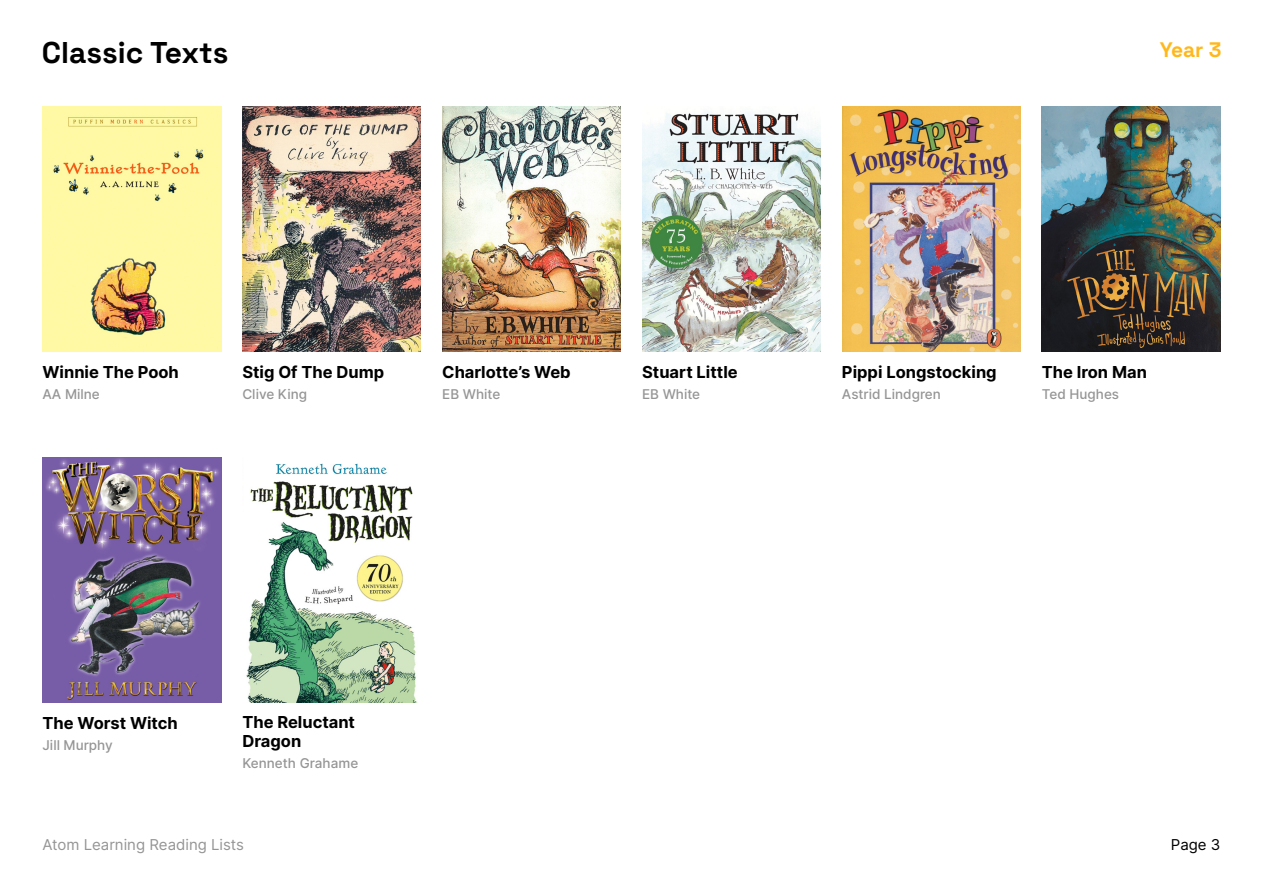
<style>
.page{position:relative;width:1263px;height:893px;background:#fff}
.page>*{position:absolute;margin:0;border:0;box-sizing:border-box;transform-origin:0 0}
.t1{font:700 30px "Space Grotesk";color:#000}
.t2{font:700 21px "Space Grotesk";color:#ffb81c}
.Paragraph_Style_1{font:700 16.5px "Inter";color:#000}
.t3{font:15px "Inter";color:#959595}
.t4{font:15px "Inter";color:#000}
.Paragraph_Style_2{font:500 13.5px "Inter";color:#959595}
</style>
<div class="page">
<img style="left:43px;top:106px;width:178px;height:245px">
<img style="left:242px;top:106px;width:179px;height:245px">
<img style="left:442px;top:106px;width:179px;height:245px">
<img style="left:642px;top:112px;width:179px;height:239px">
<img style="left:842px;top:106px;width:178px;height:245px">
<img style="left:1042px;top:106px;width:178px;height:245px">
<img style="left:43px;top:457px;width:178px;height:245px">
<img style="left:246px;top:463px;width:171px;height:239px">
<p class="t1" style="left:42px;top:29px;width:188px">Classic Texts</p>
<p class="t2" style="left:1160px;top:33px;width:63px">Year 3</p>
<p class="Paragraph_Style_1" style="left:43px;top:360px;width:138px">Winnie The Pooh</p>
<p class="Paragraph_Style_2" style="left:43px;top:385px;width:59px">AA Milne</p>
<p class="Paragraph_Style_1" style="left:242px;top:360px;width:143px">Stig Of The Dump</p>
<p class="Paragraph_Style_2" style="left:242px;top:385px;width:66px">Clive King</p>
<p class="Paragraph_Style_1" style="left:442px;top:360px;width:130px">Charlotte’s Web</p>
<p class="Paragraph_Style_2" style="left:442px;top:385px;width:60px">EB White</p>
<p class="Paragraph_Style_1" style="left:642px;top:360px;width:97px">Stuart Little</p>
<p class="Paragraph_Style_2" style="left:642px;top:385px;width:60px">EB White</p>
<p class="Paragraph_Style_1" style="left:842px;top:360px;width:156px">Pippi Longstocking</p>
<p class="Paragraph_Style_2" style="left:842px;top:385px;width:100px">Astrid Lindgren</p>
<p class="Paragraph_Style_1" style="left:1042px;top:360px;width:107px">The Iron Man</p>
<p class="Paragraph_Style_2" style="left:1042px;top:385px;width:79px">Ted Hughes</p>
<p class="Paragraph_Style_1" style="left:43px;top:711px;width:137px">The Worst Witch</p>
<p class="Paragraph_Style_2" style="left:43px;top:735px;width:72px">Jill Murphy</p>
<p class="Paragraph_Style_1" style="left:242px;top:710px;width:114px">The Reluctant</p>
<p class="Paragraph_Style_1" style="left:242px;top:729px;width:60px">Dragon</p>
<p class="Paragraph_Style_2" style="left:242px;top:754px;width:117px">Kenneth Grahame</p>
<p class="t3" style="left:43px;top:834px;width:203px">Atom Learning Reading Lists</p>
<p class="t4" style="left:1171px;top:834px;width:51px">Page 3</p>
</div>
